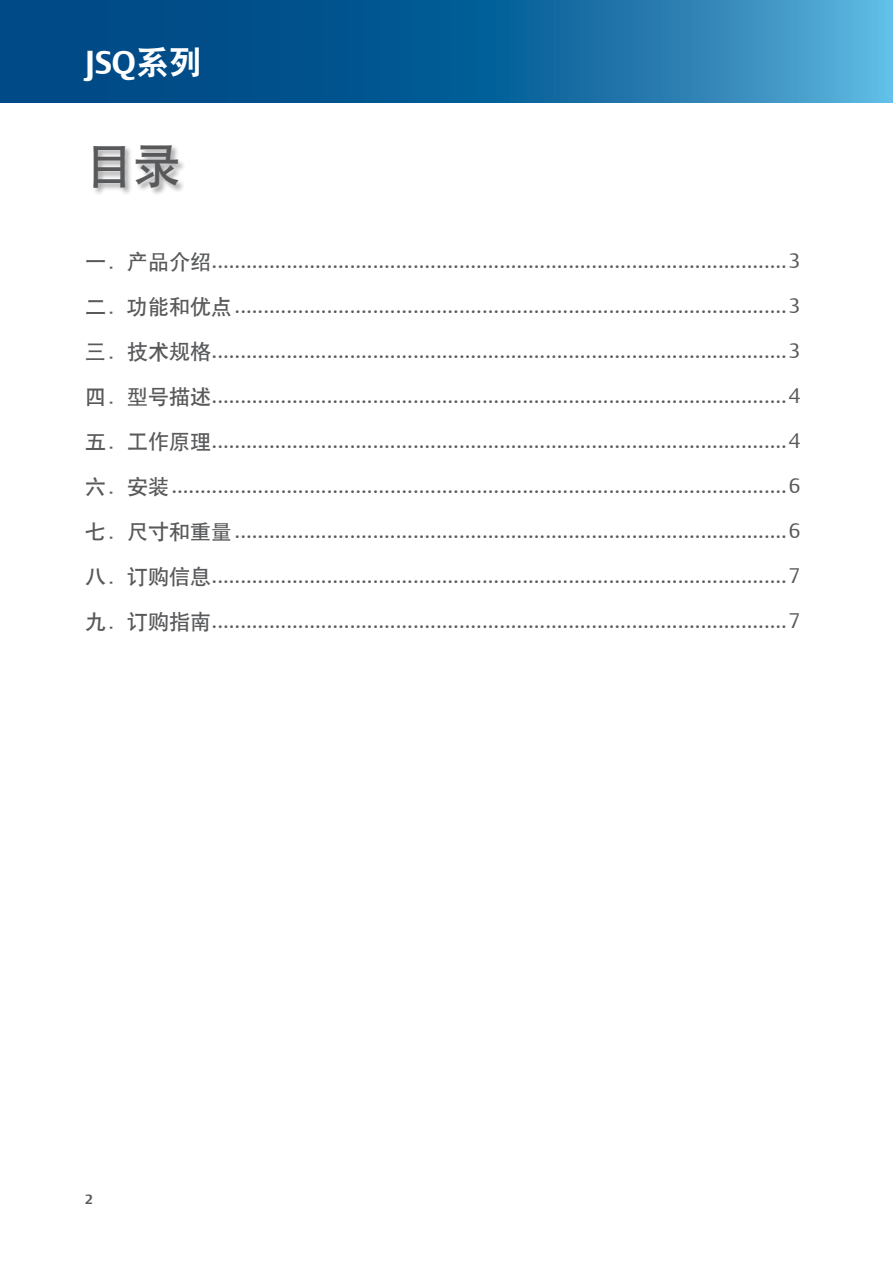
<style>
.page{position:relative;width:893px;height:1263px;background:#fff}
.page>*{position:absolute;margin:0;border:0;box-sizing:border-box;transform-origin:0 0}
.t1{font:48px "H Yb 1 gj";color:#58595b}
.t2{font:700 33px "DTL Argo T";color:#fff}
.t3{font:21px/45px "DTL Argo T Light";color:#58595b;text-align:justify}
.t4{font:700 13.5px "DTL Argo T";color:#58595b}
.s1{font-family:"H Yb 2 gj";font-weight:400}
.s2{font-family:"H Yb 1 gj"}
.s3{font-family:"DTL Argo T Light";font-weight:400;font-style:italic;font-size:12px;color:#fff}
</style>
<div class="page">
<svg style="left:0;top:0;width:893px;height:103px;background:#1569a0"></svg>
<div style="left:93px;top:144px;width:94px;height:52px;background:#231f20;opacity:.4"></div>
<h2 class="t2" style="left:85px;top:43px;width:118px">JSQ<span class="s1">系列</span></h2>
<h1 class="t1" style="left:85px;top:141px;width:97px">目录</h1>
<p class="t3" style="left:85px;top:238px;width:717px"><span class="s2">一. 产品介绍</span>....................................................................................................3<span class="s2">二. 功能和优点</span>................................................................................................3<span class="s2">三. 技术规格</span>....................................................................................................3<span class="s2">四. 型号描述</span>....................................................................................................4<span class="s2">五. 工作原理</span>....................................................................................................4<span class="s2">六. 安装</span>...........................................................................................................6<span class="s2">七. 尺寸和重量</span>................................................................................................6<span class="s2">八. 订购信息</span>....................................................................................................7<span class="s2">九. 订购指南</span>....................................................................................................7</p>
<p class="t4" style="left:85px;top:1191px;width:16px">2<span class="s3">2</span></p>
</div>
